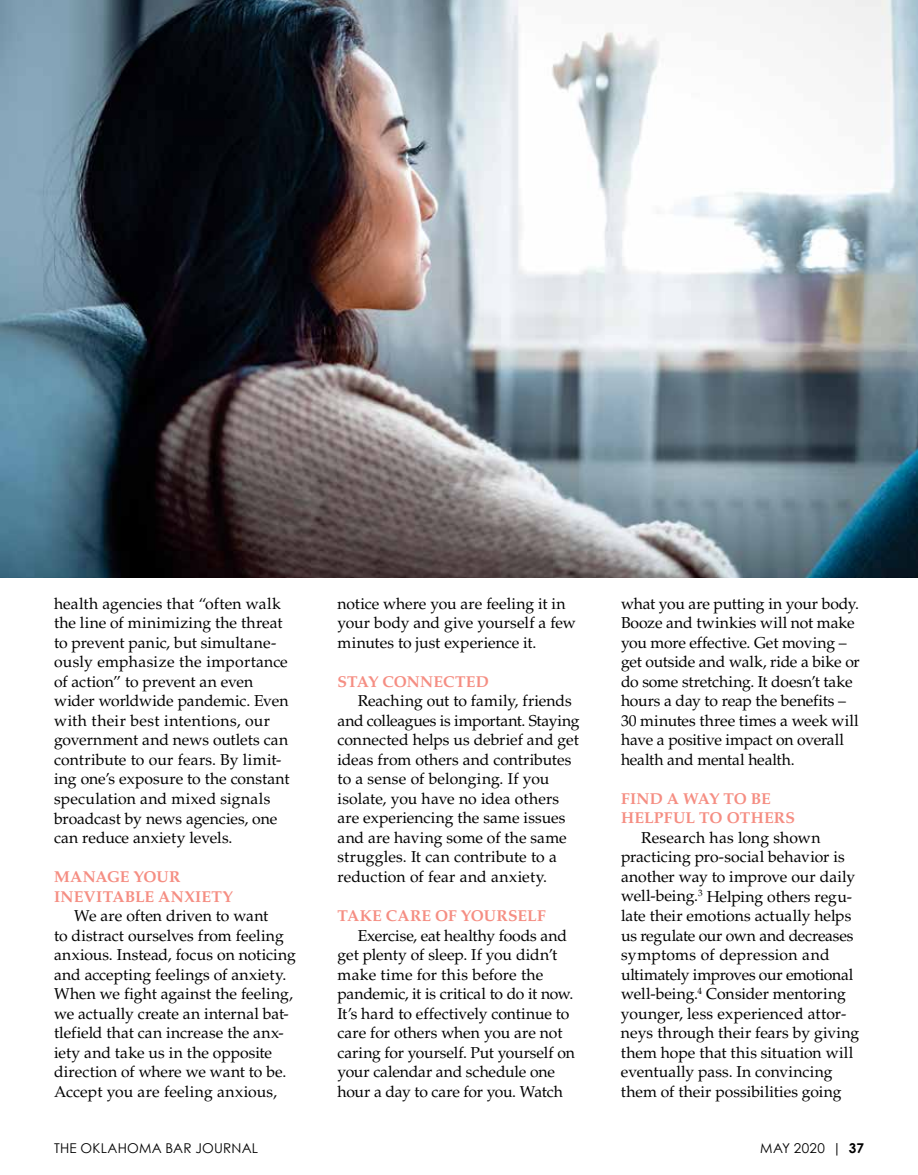
<style>
.page{position:relative;width:918px;height:1175px;background:#fff}
.page>*{position:absolute;margin:0;border:0;box-sizing:border-box;transform-origin:0 0}
.t1{font:15.75px/19.5px "Palatino LT Std";letter-spacing:.01em;color:#000}
.t2{font:15.75px/19.5px "Palatino LT Std";letter-spacing:-.01em;color:#000}
.t3{font:700 15.75px/19.5px "Palatino LT Std";letter-spacing:.015em;color:#f58e83}
.t4{font:13.5px "Century Gothic";letter-spacing:.02em;color:#000}
.s1{font-weight:700}
</style>
<div class="page">
<img style="left:0;top:0;width:918px;height:577px">
<p class="t1" style="left:54px;top:594px;width:237px">health agencies that “often walk the line of minimizing the threat to prevent panic, but simultane&shy;ously emphasize the importance of action” to prevent an even wider worldwide pandemic. Even with their best intentions, our government and news outlets can contribute to our fears. By limit&shy;ing one’s exposure to the constant speculation and mixed signals broadcast by news agencies, one can reduce anxiety levels.</p>
<p class="t3" style="left:54px;top:867px;width:181px">MANAGE YOUR<br>INEVITABLE ANXIETY</p>
<p class="t1" style="left:54px;top:906px;width:244px;text-indent:20px">We are often driven to want<br>to distract ourselves from feeling anxious. Instead, focus on noticing and accepting feelings of anxiety.<br>When we fight against the feeling, we actually create an internal bat&shy;tlefield that can increase the anx&shy;iety and take us in the opposite direction of where we want to be.<br>Accept you are feeling anxious,</p>
<p class="t1" style="left:338px;top:594px;width:239px">notice where you are feeling it in your body and give yourself a few minutes to just experience it.</p>
<p class="t3" style="left:338px;top:672px;width:153px">STAY CONNECTED</p>
<p class="t1" style="left:338px;top:691px;width:244px;text-indent:20px">Reaching out to family, friends and colleagues is important. Staying connected helps us debrief and get ideas from others and contributes to a sense of belonging. If you isolate, you have no idea others are experiencing the same issues and are having some of the same struggles. It can contribute to a reduction of fear and anxiety.</p>
<p class="t3" style="left:338px;top:906px;width:210px">TAKE CARE OF YOURSELF</p>
<p class="t1" style="left:338px;top:925px;width:239px;text-indent:20px">Exercise, eat healthy foods and get plenty of sleep. If you didn’t make time for this before the pandemic, it is critical to do it now.<br>It’s hard to effectively continue to care for others when you are not caring for yourself. Put yourself on your calendar and schedule one hour a day to care for you. Watch</p>
<p class="t2" style="left:621px;top:594px;width:240px">what you are putting in your body.<br>Booze and twinkies will not make you more effective. Get moving – get outside and walk, ride a bike or do some stretching. It doesn’t take hours a day to reap the benefits –<br>30 minutes three times a week will have a positive impact on overall health and mental health.</p>
<p class="t3" style="left:621px;top:789px;width:176px">FIND A WAY TO BE<br>HELPFUL TO OTHERS</p>
<p class="t1" style="left:621px;top:828px;width:240px;text-indent:20px">Research has long shown practicing pro-social behavior is another way to improve our daily well-being.<sup>3</sup> Helping others regu&shy;late their emotions actually helps us regulate our own and decreases symptoms of depression and ultimately improves our emotional well-being.<sup>4</sup> Consider mentoring younger, less experienced attor&shy;neys through their fears by giving them hope that this situation will eventually pass. In convincing them of their possibilities going</p>
<p class="t4" style="left:54px;top:1139px;width:206px">THE OKLAHOMA BAR JOURNAL</p>
<p class="t4" style="left:760px;top:1139px;width:105px">MAY 2020 | <span class="s1">37</span></p>
</div>
